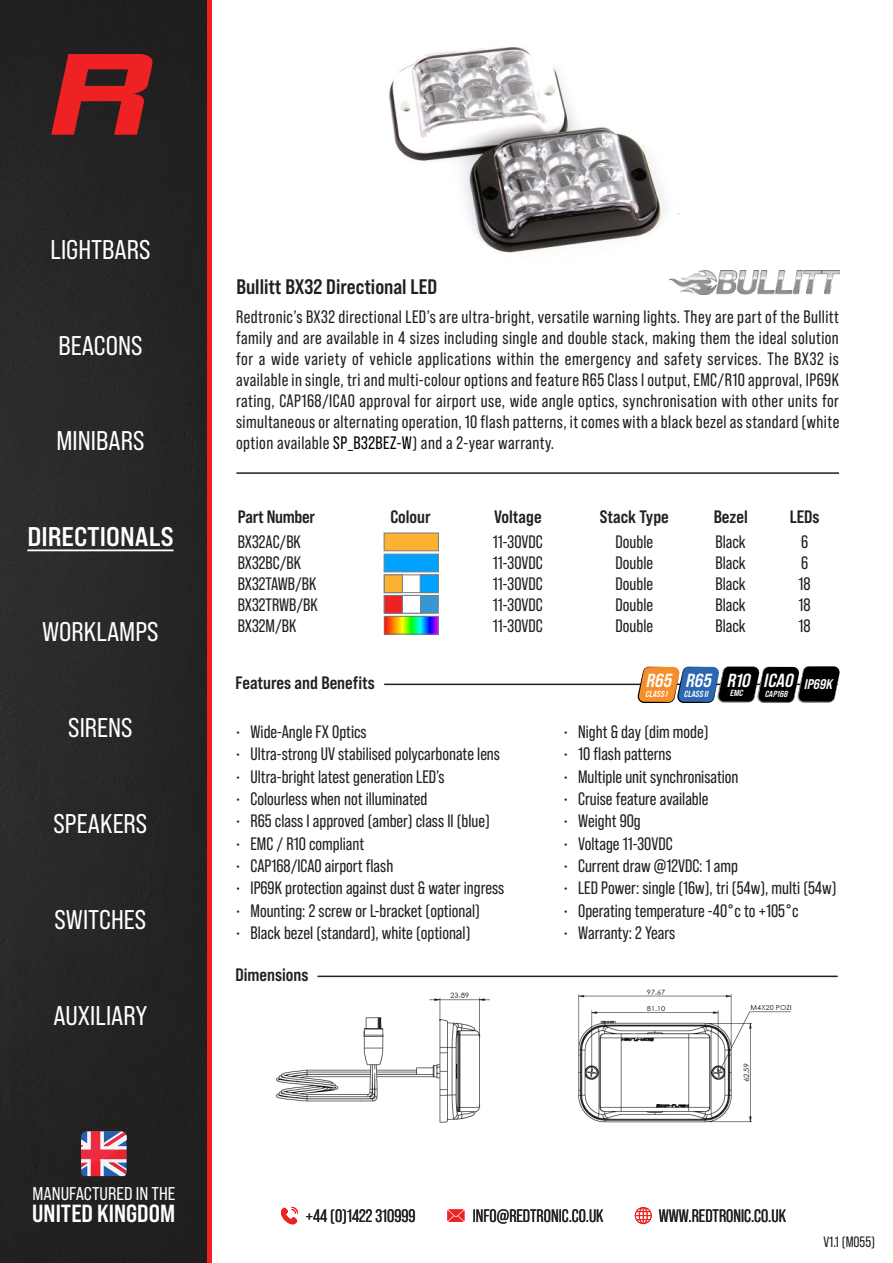
<style>
.page{position:relative;width:893px;height:1263px;background:#fff}
.page>*{position:absolute;margin:0;border:0;box-sizing:border-box;transform-origin:0 0}
.t1{font:27px "Bebas Neue Pro Semi Exp";color:#fff}
.t2{font:700 expanded 27px "Bebas Neue Pro";color:#fff}
.t3{font:700 24.75px "Bebas Neue Pro Semi Exp";color:#fff}
.t4{font:700 21px "Bebas Neue Pro Semi Exp";color:#231f20}
.t5{font:italic 700 18.9px "Bebas Neue Pro Semi Exp";color:#fff}
.t6{font:18.45px "Bebas Neue Pro Semi Exp";color:#fff}
.Body_text{font:18px/21px "Bebas Neue Pro";color:#231f20;text-align:justify}
.t7{font:700 18px "Bebas Neue Pro Semi Exp";color:#231f20}
.t8{font:15px "Bebas Neue Pro";color:#231f20}
.t9{font:italic 700 14.1px "Bebas Neue Pro Semi Exp";color:#fff}
.t10{font:italic 700 8.85px "Bebas Neue Pro Semi Exp";color:#fff}
.s1{color:#000}
</style>
<div class="page">
<img style="left:389px;top:47px;width:291px;height:206px">
<div style="left:0;top:0;width:207px;height:1263px;background:#272425"></div>
<div style="left:207px;top:0;width:5px;height:1263px;background:#ee2123"></div>
<svg style="left:51px;top:54px;width:102px;height:81px;background:#9a2022"></svg>
<hr style="left:27px;top:549px;width:147px;height:2px;background:#fff">
<img style="left:91px;top:1150px;width:36px;height:26px">
<img style="left:119px;top:1131px;width:8px;height:19px">
<img style="left:81px;top:1167px;width:10px;height:9px">
<img style="left:100px;top:1159px;width:27px;height:17px">
<img style="left:108px;top:1162px;width:19px;height:12px">
<img style="left:121px;top:1132px;width:5px;height:8px">
<img style="left:119px;top:1131px;width:2px;height:9px">
<svg style="left:119px;top:1140px;width:8px;height:6px"></svg>
<svg style="left:81px;top:1164px;width:10px;height:3px"></svg>
<img style="left:81px;top:1131px;width:38px;height:33px">
<svg style="left:281px;top:1207px;width:17px;height:17px"></svg>
<svg style="left:447px;top:1209px;width:17px;height:13px"></svg>
<svg style="left:635px;top:1207px;width:17px;height:17px"></svg>
<div style="left:384px;top:533px;width:54px;height:18px;background:#fbb131;border:1px solid #767c80"></div>
<hr style="left:236px;top:472px;width:603px;height:2px;background:#231f20">
<img style="left:669px;top:270px;width:171px;height:25px">
<div style="left:384px;top:554px;width:54px;height:18px;background:#00a2ff;border:1px solid #767c80"></div>
<div style="left:384px;top:575px;width:54px;height:18px;background:#fff;border:1px solid #767c80"></div>
<div style="left:384px;top:575px;width:18px;height:18px;background:#fbb131;border:1px solid #767c80"></div>
<div style="left:420px;top:575px;width:18px;height:18px;background:#00a2ff;border:1px solid #767c80"></div>
<img style="left:386px;top:618px;width:50px;height:14px">
<div style="left:384px;top:616px;width:54px;height:18px;border:1px solid #767c80"></div>
<div style="left:384px;top:595px;width:54px;height:18px;background:#3797d3;border:1px solid #767c80"></div>
<div style="left:384px;top:595px;width:18px;height:18px;background:#ee2123;border:1px solid #767c80"></div>
<div style="left:402px;top:595px;width:19px;height:18px;background:#fff;border:1px solid #767c80"></div>
<hr style="left:384px;top:684px;width:453px;height:1px;background:#231f20">
<svg style="left:638px;top:666px;width:202px;height:37px;background:#524b48"></svg>
<img style="left:578px;top:989px;width:214px;height:134px">
<img style="left:276px;top:992px;width:214px;height:131px">
<hr style="left:317px;top:975px;width:521px;height:2px;background:#231f20">
<p class="t1" style="left:50px;top:234px;width:102px">LIGHTBARS</p>
<p class="t1" style="left:58px;top:330px;width:86px">BEACONS</p>
<p class="t1" style="left:57px;top:424px;width:89px">MINIBARS</p>
<p class="t2" style="left:27px;top:519px;width:148px">DIRECTIONALS</p>
<p class="t1" style="left:42px;top:616px;width:118px">WORKLAMPS</p>
<p class="t1" style="left:68px;top:712px;width:66px">SIRENS</p>
<p class="t1" style="left:54px;top:808px;width:95px">SPEAKERS</p>
<p class="t1" style="left:55px;top:903px;width:93px">SWITCHES</p>
<p class="t1" style="left:54px;top:999px;width:95px">AUXILIARY</p>
<p class="t4" style="left:236px;top:274px;width:202px">Bullitt BX32 Directional LED</p>
<p class="Body_text" style="left:236px;top:307px;width:605px">Redtronic’s BX32 directional LED’s are ultra-bright, versatile warning lights. They are part of the Bullitt family and are available in 4 sizes including single and double stack, making them the ideal solution for a wide variety of vehicle applications within the emergency and safety services. The BX32 is available in single, tri and multi-colour options and feature R65 Class I output, EMC/R10 approval, IP69K rating, CAP168/ICAO approval for airport use, wide angle optics, synchronisation with other units for simultaneous or alternating operation, 10 flash patterns, it comes with a black bezel as standard (white option available <span class="s1">SP_B32BEZ-W</span>) and a 2-year warranty.</p>
<p class="t7" style="left:238px;top:506px;width:79px">Part Number</p>
<p class="t7" style="left:390px;top:506px;width:42px">Colour</p>
<p class="t7" style="left:494px;top:506px;width:49px">Voltage</p>
<p class="t7" style="left:600px;top:506px;width:71px">Stack Type</p>
<p class="t7" style="left:714px;top:506px;width:36px">Bezel</p>
<p class="t7" style="left:790px;top:506px;width:31px">LEDs</p>
<p class="Body_text" style="left:238px;top:531px;width:65px">BX32AC/BK</p>
<p class="Body_text" style="left:493px;top:531px;width:51px">11-30VDC</p>
<p class="Body_text" style="left:615px;top:531px;width:39px">Double</p>
<p class="Body_text" style="left:716px;top:531px;width:32px">Black</p>
<p class="Body_text" style="left:801px;top:531px;width:9px">6</p>
<p class="Body_text" style="left:238px;top:552px;width:65px">BX32BC/BK</p>
<p class="Body_text" style="left:493px;top:552px;width:51px">11-30VDC</p>
<p class="Body_text" style="left:615px;top:552px;width:39px">Double</p>
<p class="Body_text" style="left:716px;top:552px;width:32px">Black</p>
<p class="Body_text" style="left:801px;top:552px;width:9px">6</p>
<p class="Body_text" style="left:238px;top:573px;width:80px">BX32TAWB/BK</p>
<p class="Body_text" style="left:493px;top:573px;width:51px">11-30VDC</p>
<p class="Body_text" style="left:615px;top:573px;width:39px">Double</p>
<p class="Body_text" style="left:716px;top:573px;width:32px">Black</p>
<p class="Body_text" style="left:799px;top:573px;width:14px">18</p>
<p class="Body_text" style="left:238px;top:594px;width:81px">BX32TRWB/BK</p>
<p class="Body_text" style="left:493px;top:594px;width:51px">11-30VDC</p>
<p class="Body_text" style="left:615px;top:594px;width:39px">Double</p>
<p class="Body_text" style="left:716px;top:594px;width:32px">Black</p>
<p class="Body_text" style="left:799px;top:594px;width:14px">18</p>
<p class="Body_text" style="left:238px;top:615px;width:60px">BX32M/BK</p>
<p class="Body_text" style="left:493px;top:615px;width:51px">11-30VDC</p>
<p class="Body_text" style="left:615px;top:615px;width:39px">Double</p>
<p class="Body_text" style="left:716px;top:615px;width:32px">Black</p>
<p class="Body_text" style="left:799px;top:615px;width:14px">18</p>
<p class="t7" style="left:235px;top:672px;width:141px">Features and Benefits</p>
<p class="t5" style="left:645px;top:669px;width:32px">R65</p>
<p class="t10" style="left:645px;top:688px;width:26px">CLASSI</p>
<p class="t5" style="left:685px;top:669px;width:32px">R65</p>
<p class="t10" style="left:684px;top:688px;width:28px">CLASSII</p>
<p class="t5" style="left:726px;top:669px;width:29px">R10</p>
<p class="t10" style="left:730px;top:688px;width:16px">EMC</p>
<p class="t5" style="left:763px;top:669px;width:36px">ICAO</p>
<p class="t10" style="left:765px;top:688px;width:26px">CAP168</p>
<p class="t9" style="left:804px;top:675px;width:33px">IP69K</p>
<p class="Body_text" style="left:236px;top:721px;width:133px">• Wide-Angle FX Optics</p>
<p class="Body_text" style="left:236px;top:743px;width:266px">• Ultra-strong UV stabilised polycarbonate lens</p>
<p class="Body_text" style="left:236px;top:766px;width:211px">• Ultra-bright latest generation LED’s</p>
<p class="Body_text" style="left:236px;top:788px;width:193px">• Colourless when not illuminated</p>
<p class="Body_text" style="left:236px;top:810px;width:256px">• R65 class I approved (amber) class II (blue)</p>
<p class="Body_text" style="left:236px;top:833px;width:130px">• EMC / R10 compliant</p>
<p class="Body_text" style="left:236px;top:855px;width:159px">• CAP168/ICAO airport flash</p>
<p class="Body_text" style="left:236px;top:877px;width:270px">• IP69K protection against dust &amp; water ingress</p>
<p class="Body_text" style="left:236px;top:900px;width:246px">• Mounting: 2 screw or L-bracket (optional)</p>
<p class="Body_text" style="left:236px;top:922px;width:236px">• Black bezel (standard), white (optional)</p>
<p class="t7" style="left:235px;top:964px;width:74px">Dimensions</p>
<p class="Body_text" style="left:563px;top:721px;width:147px">• Night &amp; day (dim mode)</p>
<p class="Body_text" style="left:563px;top:743px;width:110px">• 10 flash patterns</p>
<p class="Body_text" style="left:563px;top:766px;width:177px">• Multiple unit synchronisation</p>
<p class="Body_text" style="left:563px;top:788px;width:147px">• Cruise feature available</p>
<p class="Body_text" style="left:563px;top:810px;width:79px">• Weight 90g</p>
<p class="Body_text" style="left:563px;top:833px;width:111px">• Voltage 11-30VDC</p>
<p class="Body_text" style="left:563px;top:855px;width:176px">• Current draw @12VDC: 1 amp</p>
<p class="Body_text" style="left:563px;top:877px;width:275px">• LED Power: single (16w), tri (54w), multi (54w)</p>
<p class="Body_text" style="left:563px;top:900px;width:237px">• Operating temperature -40°c to +105°c</p>
<p class="Body_text" style="left:563px;top:922px;width:114px">• Warranty: 2 Years</p>
<p class="t6" style="left:32px;top:1182px;width:144px">MANUFACTURED IN THE</p>
<p class="t3" style="left:32px;top:1199px;width:144px">UNITED KINGDOM</p>
<p class="Body_text" style="left:306px;top:1205px;width:111px">+44 (0)1422 310999</p>
<p class="Body_text" style="left:473px;top:1205px;width:132px">INFO@REDTRONIC.CO.UK</p>
<p class="Body_text" style="left:659px;top:1205px;width:129px">WWW.REDTRONIC.CO.UK</p>
<p class="t8" style="left:823px;top:1233px;width:53px">V1.1 (M055)</p>
</div>
